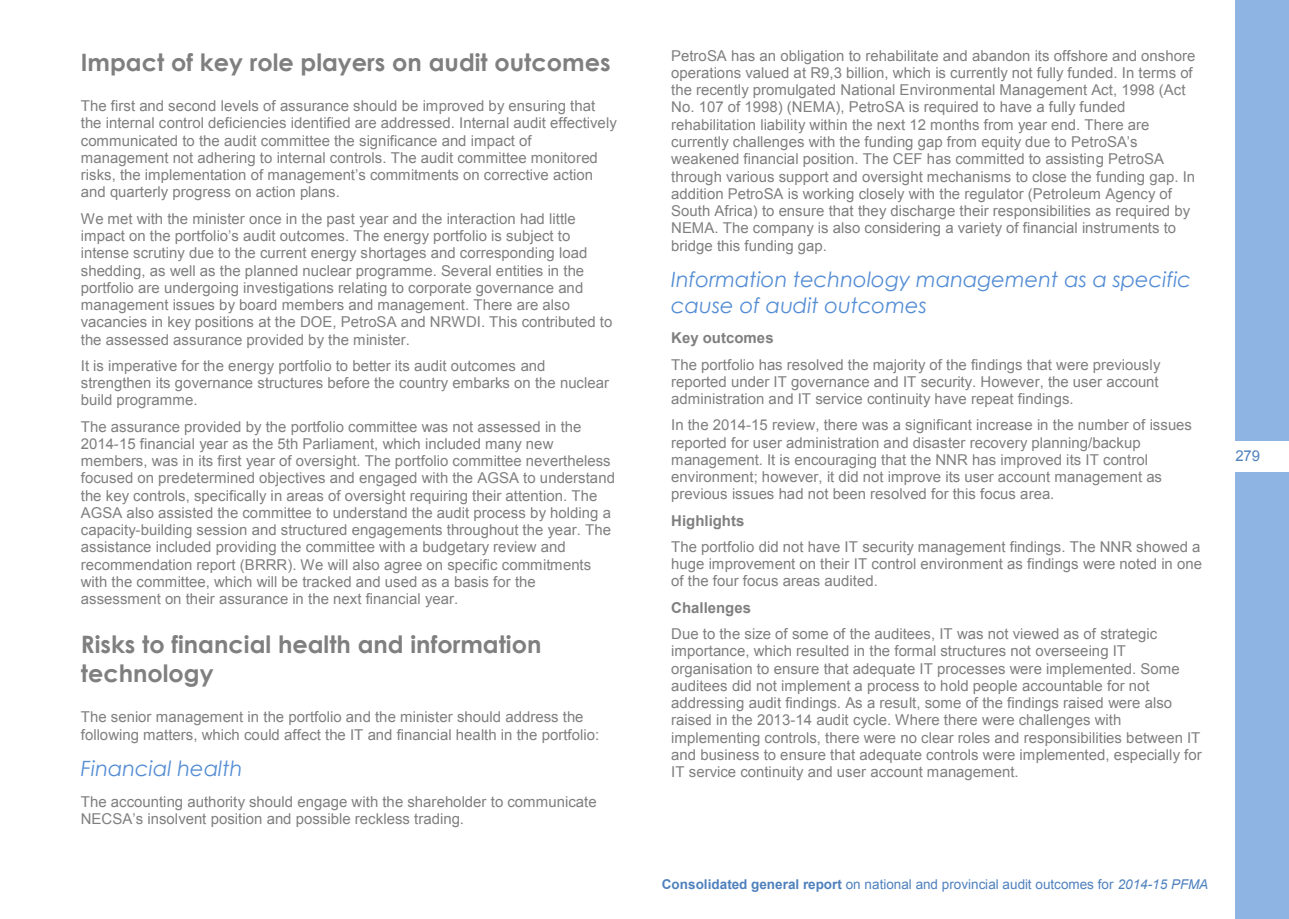
<style>
.page{position:relative;width:1289px;height:919px;background:#fff}
.page>*{position:absolute;margin:0;border:0;box-sizing:border-box;transform-origin:0 0}
.t1{font:700 24px/29.4px "Century Gothic";color:#7f7f7f}
.t2{font:italic 21px/25.8px "Century Gothic";color:#548dd4}
.t3{font:15px/17.2px "Arial";color:#7f7f7f}
.t4{font:700 15px "Arial";color:#7f7f7f}
.t5{font:15px "Arial";color:#4f81bd}
.t6{font:13.5px "Arial";letter-spacing:.005em;color:#4f81bd}
.s1{color:#97857b}
.s2{font-weight:700}
.s3{font-style:italic}
</style>
<div class="page">
<div style="left:1235px;top:0;width:53px;height:919px;background:#8eb4e3"></div>
<div style="left:1224px;top:441px;width:64px;height:30px;background:#fff"></div>
<h1 class="t1" style="left:81px;top:47px;width:531px">Impact of key role players on audit outcomes</h1>
<p class="t3" style="left:81px;top:97px;width:537px">The first and second levels of assurance should be improved by ensuring that the internal control deficiencies identified are addressed. Internal audit effectively communicated to the audit committee the significance and impact of management not adhering to internal controls. The audit committee monitored risks, the implementation of management’s commitments on corrective action and quarterly progress on action plans.</p>
<p class="t3" style="left:81px;top:210px;width:533px">We met with the minister once in the past year and the interaction had little impact on the portfolio’s audit outcomes. The energy portfolio is subject to intense scrutiny due to the current energy shortages and corresponding load shedding, as well as the planned nuclear programme. Several entities in the portfolio are undergoing investigations relating to corporate governance and management issues by board members and management. There are also vacancies in key positions at the DOE, PetroSA and NRWDI. This contributed to the assessed assurance provided by the minister.</p>
<p class="t3" style="left:81px;top:357px;width:529px">It is imperative for the energy portfolio to better its audit outcomes and strengthen its governance structures before the country embarks on the nuclear build programme.</p>
<p class="t3" style="left:81px;top:418px;width:535px">The assurance provided by the portfolio committee was not assessed in the 2014-15 financial year as the 5th Parliament, which included many new members, was in its first year of oversight. The portfolio committee nevertheless focused on predetermined objectives and engaged with the AGSA to understand the key controls, specifically in areas of oversight requiring their attention. The AGSA also assisted the committee to understand the audit process by holding a capacity-building session and structured engagements throughout the year. The assistance included providing the committee with a budgetary review and recommendation report (BRRR). We will also agree on specific commitments with the committee, which will be tracked and used as a basis for the assessment on their assurance in the next financial year.</p>
<h1 class="t1" style="left:81px;top:628px;width:462px">Risks to financial health and information technology</h1>
<p class="t3" style="left:81px;top:708px;width:520px">The senior management in the portfolio and the minister should address the following matters, which could affect the IT and financial health in the portfolio:</p>
<h1 class="t2" style="left:81px;top:755px;width:163px">Financial health</h1>
<p class="t3" style="left:81px;top:793px;width:517px">The accounting authority should engage with the shareholder to communicate<br>NECSA’s insolvent position and possible reckless trading.</p>
<p class="t3" style="left:671px;top:47px;width:525px">PetroSA has an obligation to rehabilitate and abandon its offshore and onshore operations valued at R9,3 billion, which is currently not fully funded. In terms of the recently promulgated National Environmental Management Act, 1998 (Act No. 107 of 1998) (NEMA), PetroSA is required to have a fully funded rehabilitation liability within the next 12 months from year end. There are currently challenges with the funding gap from equity due to PetroSA’s weakened financial position. The CEF has committed to assisting PetroSA through various support and oversight mechanisms to close the funding gap. In addition PetroSA is working closely with the regulator (Petroleum Agency of South Africa) to ensure that they discharge their responsibilities as required by NEMA. The company is also considering a variety of financial instruments to bridge this funding gap.</p>
<h1 class="t2" style="left:671px;top:266px;width:521px">Information technology management as a specific cause of audit outcomes</h1>
<p class="t4" style="left:671px;top:328px;width:104px">Key outcomes</p>
<p class="t3" style="left:671px;top:356px;width:491px;text-align:justify">The portfolio has resolved the majority of the findings that were previously reported under IT governance and IT security. However, the user account administration and IT service continuity have repeat findings.</p>
<p class="t3" style="left:671px;top:417px;width:522px">In the 2014-15 review, there was a significant increase in the number of issues reported for user administration and disaster recovery planning/backup management. It is encouraging that the NNR has improved its IT control environment; however, it did not improve its user account management as previous issues had not been resolved for this focus area.</p>
<p class="t4" style="left:671px;top:510px;width:75px">Highlights</p>
<p class="t3" style="left:671px;top:538px;width:532px;text-align:justify">The portfolio did not have IT security management findings. The NNR showed a huge improvement on their IT control environment as findings were noted in one of the four focus areas audited<span class="s1">.</span></p>
<p class="t4" style="left:671px;top:597px;width:81px">Challenges</p>
<p class="t3" style="left:671px;top:625px;width:532px">Due to the size of some of the auditees, IT was not viewed as of strategic importance, which resulted in the formal structures not overseeing IT organisation to ensure that adequate IT processes were implemented. Some auditees did not implement a process to hold people accountable for not addressing audit findings. As a result, some of the findings raised were also raised in the 2013-14 audit cycle. Where there were challenges with implementing controls, there were no clear roles and responsibilities between IT and business to ensure that adequate controls were implemented, especially for IT service continuity and user account management.</p>
<p class="t5" style="left:1235px;top:445px;width:26px">279</p>
<p class="t6" style="left:662px;top:875px;width:548px"><span class="s2">Consolidated general report</span> on national and provincial audit outcomes for <span class="s3">2014-15 PFMA</span></p>
</div>
